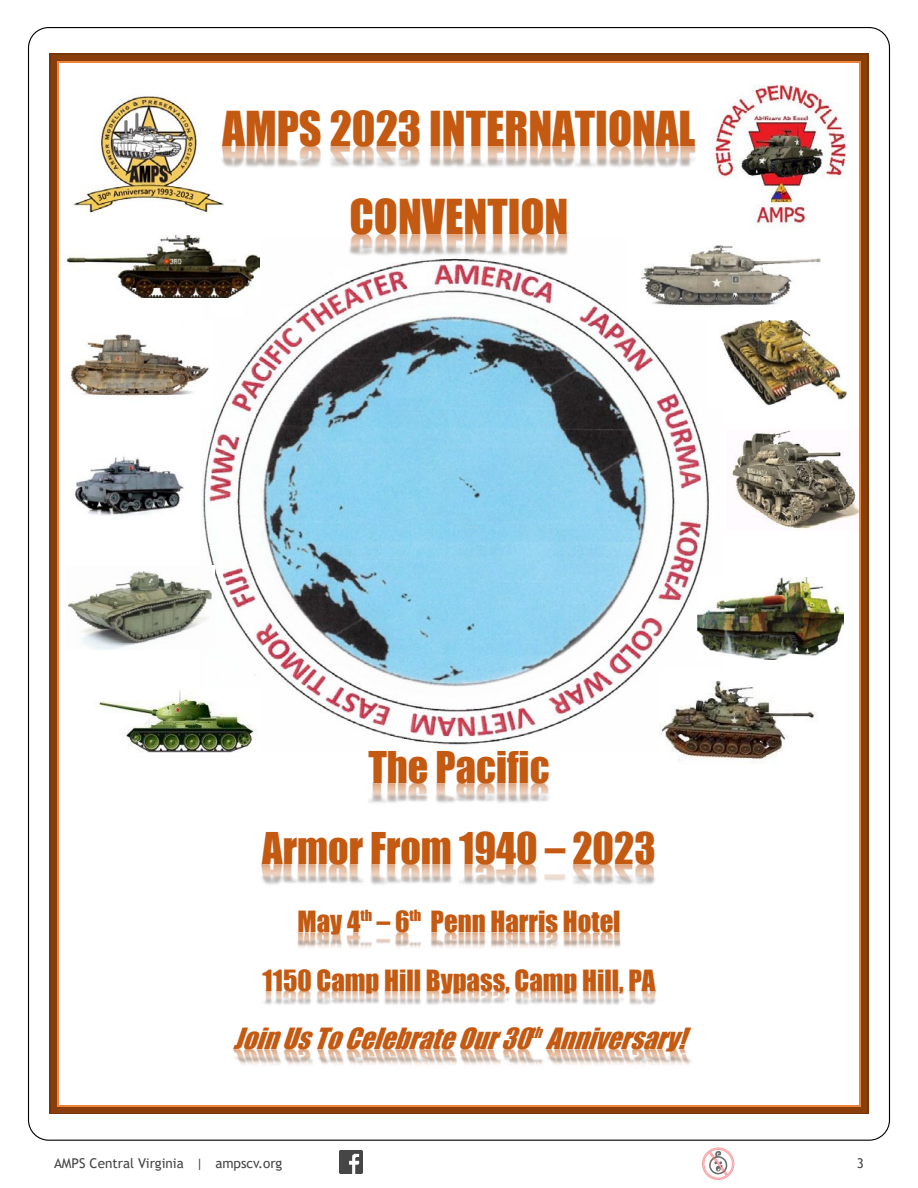
<style>
.page{position:relative;width:918px;height:1188px;background:#fff}
.page>*{position:absolute;margin:0;border:0;box-sizing:border-box;transform-origin:0 0}
.t1{font:44.25px/88.1px "Impact";color:#c45911;text-align:center}
.t2{font:40.2px/81.3px "Impact";color:#c45911;text-align:center}
.t3{font:26.85px/58.3px "Impact";color:#c45911;text-align:center}
.t4{font:13.5px "Trebuchet MS";color:#464646}
.s1{font-style:italic}
</style>
<div class="page">
<svg style="left:702px;top:1148px;width:32px;height:32px"></svg>
<img style="left:340px;top:1151px;width:23px;height:23px">
<img style="left:714px;top:84px;width:133px;height:144px">
<img style="left:194px;top:256px;width:515px;height:497px">
<img style="left:240px;top:284px;width:423px;height:413px">
<img style="left:70px;top:323px;width:142px;height:83px">
<img style="left:659px;top:669px;width:158px;height:92px">
<img style="left:98px;top:689px;width:161px;height:63px">
<img style="left:707px;top:319px;width:141px;height:87px">
<img style="left:67px;top:566px;width:148px;height:83px">
<img style="left:66px;top:236px;width:193px;height:61px">
<img style="left:629px;top:245px;width:192px;height:74px">
<img style="left:731px;top:430px;width:128px;height:99px">
<img style="left:698px;top:578px;width:146px;height:82px">
<img style="left:74px;top:412px;width:127px;height:142px">
<img style="left:74px;top:94px;width:150px;height:121px">
<img style="left:191px;top:145px;width:561px;height:59px">
<img style="left:191px;top:147px;width:561px;height:28px">
<img style="left:317px;top:233px;width:217px;height:59px">
<img style="left:318px;top:235px;width:216px;height:28px">
<img style="left:534px;top:233px;width:97px;height:64px">
<img style="left:534px;top:235px;width:96px;height:30px">
<img style="left:372px;top:782px;width:174px;height:2px">
<img style="left:368px;top:784px;width:181px;height:19px">
<img style="left:261px;top:864px;width:391px;height:1px">
<img style="left:261px;top:865px;width:394px;height:20px">
<img style="left:298px;top:932px;width:322px;height:1px">
<img style="left:297px;top:933px;width:324px;height:15px">
<img style="left:265px;top:990px;width:391px;height:1px">
<img style="left:264px;top:991px;width:392px;height:14px">
<img style="left:233px;top:1048px;width:451px;height:1px">
<img style="left:233px;top:1049px;width:458px;height:16px">
<svg style="left:49px;top:53px;width:10px;height:10px"></svg>
<hr style="left:59px;top:53px;width:800px;height:2px;background:#76350a">
<div style="left:59px;top:55px;width:800px;height:6px;background:#8a3e0c"></div>
<hr style="left:59px;top:61px;width:800px;height:2px;background:#ee833c">
<svg style="left:859px;top:53px;width:10px;height:10px"></svg>
<hr style="left:49px;top:63px;width:2px;height:1042px;background:#76350a">
<div style="left:51px;top:63px;width:6px;height:1042px;background:#8a3e0c"></div>
<hr style="left:57px;top:63px;width:2px;height:1042px;background:#ee833c">
<hr style="left:867px;top:63px;width:2px;height:1042px;background:#76350a">
<div style="left:861px;top:63px;width:6px;height:1042px;background:#8a3e0c"></div>
<hr style="left:859px;top:63px;width:2px;height:1042px;background:#ee833c">
<svg style="left:49px;top:1105px;width:10px;height:9px"></svg>
<hr style="left:59px;top:1113px;width:800px;height:1px;background:#76350a">
<div style="left:59px;top:1107px;width:800px;height:6px;background:#8a3e0c"></div>
<hr style="left:59px;top:1105px;width:800px;height:2px;background:#ee833c">
<svg style="left:859px;top:1105px;width:10px;height:9px"></svg>
<h1 class="t1" style="left:223px;top:83px;width:474px">AMPS 2023 INTERNATIONAL<br>CONVENTION</h1>
<h2 class="t2" style="left:262px;top:726px;width:395px">The Pacific<br>Armor From 1940 – 2023</h2>
<p class="t3" style="left:233px;top:892px;width:467px">May 4<sup>th</sup> – 6<sup>th</sup> Penn Harris Hotel<br>1150 Camp Hill Bypass, Camp Hill, PA<br><span class="s1">JoinUsToCelebrateOur30</span><sup>th</sup> <span class="s1">Anniversary!</span></p>
<p class="t4" style="left:54px;top:1154px;width:230px">AMPS Central Virginia | ampscv.org</p>
<p class="t4" style="left:857px;top:1154px;width:9px">3</p>
</div>
